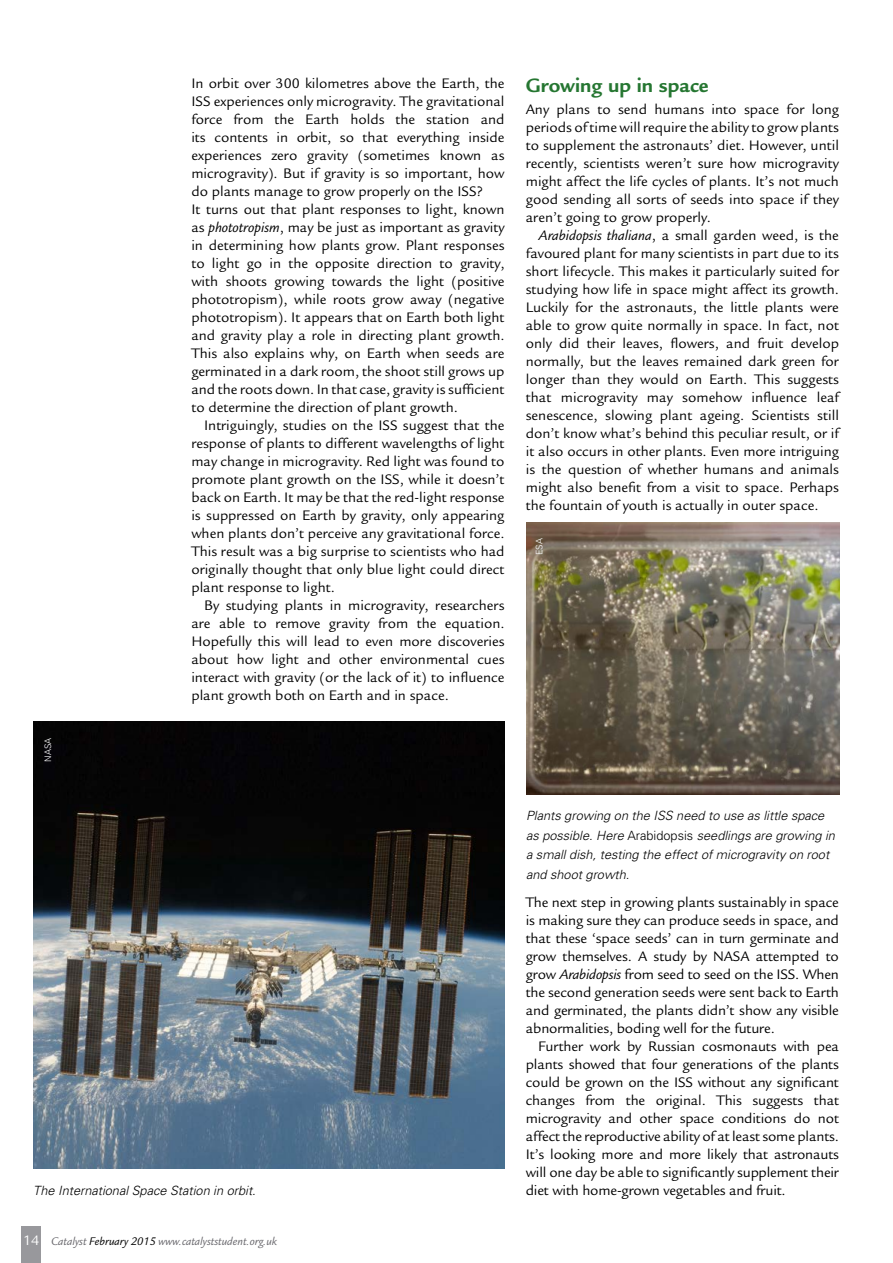
<style>
.page{position:relative;width:893px;height:1263px;background:#fff}
.page>*{position:absolute;margin:0;border:0;box-sizing:border-box;transform-origin:0 0}
.t1{font:700 21px "Legacy Sans";color:#257631}
.t2{font:15px/18px "Legacy Sans";color:#000;text-align:justify}
.t3{font:italic 300 12.75px/19.5px "Univers";color:#000}
.t4{font:italic 12px "Legacy Sans";color:#68676c}
.t5{font:300 9px "Univers";color:#fff}
.s1{font-style:italic}
.s2{font-style:normal;font-size:15px;color:#fff}
.s3{color:#000}
.s4{font-style:normal}
</style>
<div class="page">
<div style="left:21px;top:1226px;width:20px;height:37px;background:#98989c"></div>
<img style="left:526px;top:522px;width:313px;height:273px">
<img style="left:34px;top:722px;width:470px;height:447px">
<p class="t5" style="left:43px;top:762px;width:26px;rotate:-90deg">NASA</p>
<p class="t2" style="left:191px;top:74px;width:315px;text-align:left">In orbit over 300 kilometres above the Earth, the ISS experiences only microgravity. The gravitational force from the Earth holds the station and its contents in orbit, so that everything inside experiences zero gravity (sometimes known as microgravity). But if gravity is so important, how do plants manage to grow properly on the ISS?<br>It turns out that plant responses to light, known as <span class="s1">phototropism</span>, may be just as important as gravity in determining how plants grow. Plant responses to light go in the opposite direction to gravity, with shoots growing towards the light (positive phototropism), while roots grow away (negative phototropism). It appears that on Earth both light and gravity play a role in directing plant growth.<br>This also explains why, on Earth when seeds are germinated in a dark room, the shoot still grows up and the roots down. In that case, gravity is sufficient to determine the direction of plant growth.</p>
<p class="t2" style="left:191px;top:416px;width:315px;text-indent:13px">Intriguingly, studies on the ISS suggest that the response of plants to different wavelengths of light may change in microgravity. Red light was found to promote plant growth on the ISS, while it doesn’t back on Earth. It may be that the red-light response is suppressed on Earth by gravity, only appearing when plants don’t perceive any gravitational force.<br>This result was a big surprise to scientists who had originally thought that only blue light could direct plant response to light.</p>
<p class="t2" style="left:191px;top:596px;width:315px;text-indent:13px">By studying plants in microgravity, researchers are able to remove gravity from the equation.<br>Hopefully this will lead to even more discoveries about how light and other environmental cues interact with gravity (or the lack of it) to influence plant growth both on Earth and in space.</p>
<p class="t3" style="left:33px;top:1181px;width:224px">The International Space Station in orbit.</p>
<p class="t4" style="left:23px;top:1235px;width:256px"><span class="s2">14</span> Catalyst <span class="s3">February 2015</span> www.catalyststudent.org.uk</p>
<h1 class="t1" style="left:526px;top:73px;width:184px">Growing up in space</h1>
<p class="t2" style="left:526px;top:101px;width:315px">Any plans to send humans into space for long periods of time will require the ability to grow plants to supplement the astronauts’ diet. However, until recently, scientists weren’t sure how microgravity might affect the life cycles of plants. It’s not much good sending all sorts of seeds into space if they aren’t going to grow properly.</p>
<p class="t2" style="left:526px;top:227px;width:315px;text-indent:13px"><span class="s1">Arabidopsis thaliana</span>, a small garden weed, is the favoured plant for many scientists in part due to its short lifecycle. This makes it particularly suited for studying how life in space might affect its growth.<br>Luckily for the astronauts, the little plants were able to grow quite normally in space. In fact, not only did their leaves, flowers, and fruit develop normally, but the leaves remained dark green for longer than they would on Earth. This suggests that microgravity may somehow influence leaf senescence, slowing plant ageing. Scientists still don’t know what’s behind this peculiar result, or if it also occurs in other plants. Even more intriguing is the question of whether humans and animals might also benefit from a visit to space. Perhaps the fountain of youth is actually in outer space.</p>
<p class="t5" style="left:534px;top:555px;width:19px;rotate:-90deg">ESA</p>
<p class="t3" style="left:526px;top:806px;width:310px">Plants growing on the ISS need to use as little space as possible. Here <span class="s4">Arabidopsis</span> seedlings are growing in a small dish, testing the effect of microgravity on root and shoot growth.</p>
<p class="t2" style="left:526px;top:893px;width:315px">The next step in growing plants sustainably in space is making sure they can produce seeds in space, and that these ‘space seeds’ can in turn germinate and grow themselves. A study by NASA attempted to grow <span class="s1">Arabidopsis</span> from seed to seed on the ISS. When the second generation seeds were sent back to Earth and germinated, the plants didn’t show any visible abnormalities, boding well for the future.</p>
<p class="t2" style="left:526px;top:1037px;width:315px;text-indent:13px">Further work by Russian cosmonauts with pea plants showed that four generations of the plants could be grown on the ISS without any significant changes from the original. This suggests that microgravity and other space conditions do not affect the reproductive ability of at least some plants.<br>It’s looking more and more likely that astronauts will one day be able to significantly supplement their diet with home-grown vegetables and fruit.</p>
</div>
